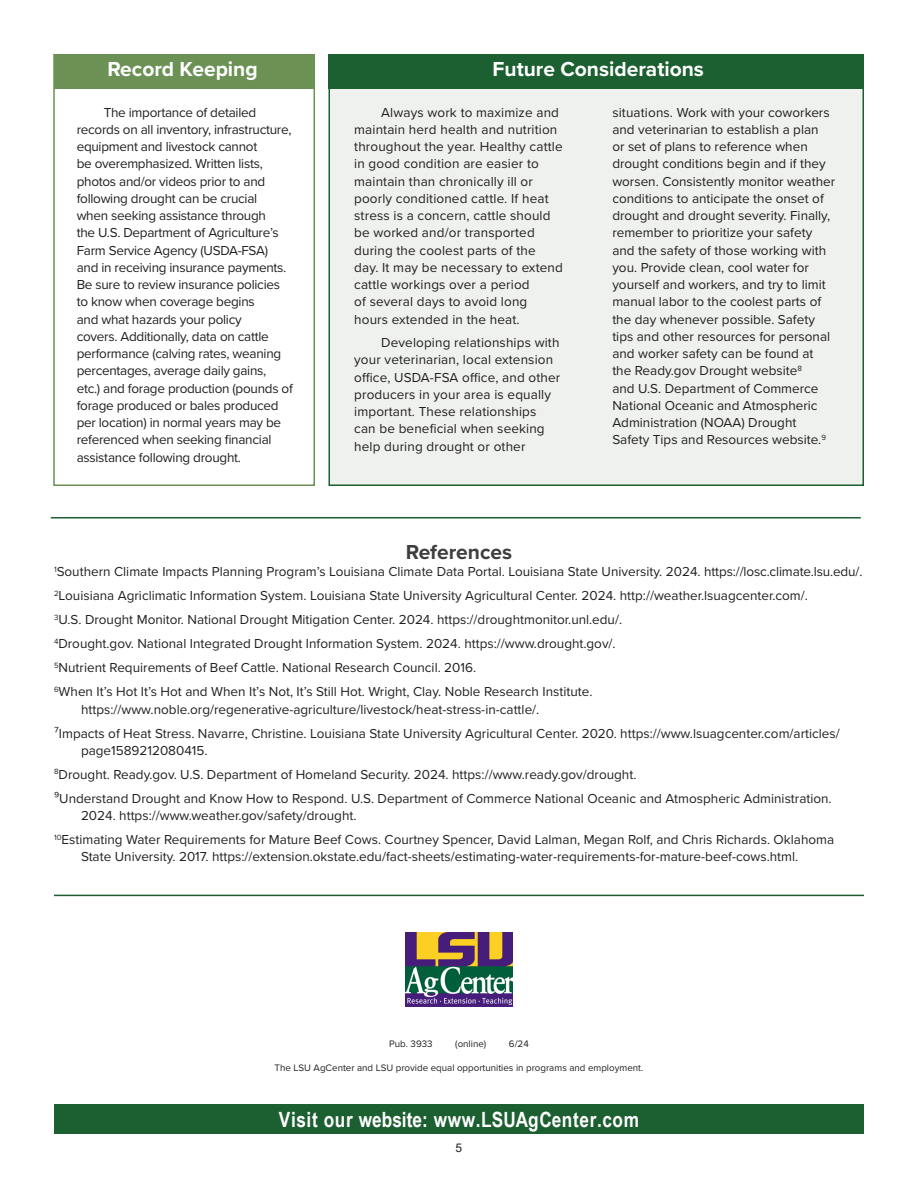
<style>
.page{position:relative;width:918px;height:1188px;background:#fff}
.page>*{position:absolute;margin:0;border:0;box-sizing:border-box;transform-origin:0 0}
.t1{font:700 21px "Arial Narrow";letter-spacing:.03em;color:#fff}
.H3{font:700 21px "Proxima Nova";color:#fff}
.H3-2{font:700 21px "Proxima Nova";color:#3e3e3f}
.t2{font:13.5px/17.2px "Proxima Nova";color:#231f20}
.t3{font:13.5px/17.2px "Proxima Nova";letter-spacing:-.02em;color:#231f20}
.t4{font:12px "Arial";color:#231f20}
.t5{font:9.75px "Proxima Nova";color:#231f20}
</style>
<div class="page">
<div style="left:54px;top:1104px;width:810px;height:30px;background:#1c5f30"></div>
<div style="left:53px;top:54px;width:262px;height:432px;background:#fff;border:2px solid #6b9254"></div>
<div style="left:328px;top:54px;width:536px;height:432px;background:#eef1ed;border:2px solid #1c5f30"></div>
<div style="left:54px;top:54px;width:261px;height:35px;background:#6b9254"></div>
<div style="left:329px;top:54px;width:535px;height:35px;background:#1c5f30"></div>
<hr style="left:54px;top:895px;width:810px;height:1px;background:#1c5f30">
<hr style="left:51px;top:517px;width:810px;height:2px;background:#1c5f30">
<img style="left:405px;top:933px;width:108px;height:73px">
<h2 class="H3" style="left:107px;top:54px;width:152px">Record Keeping</h2>
<p class="t3" style="left:77px;top:103px;width:218px;text-indent:27px">The importance of detailed records on all inventory, infrastructure, equipment and livestock cannot<br>be overemphasized. Written lists, photos and/or videos prior to and following drought can be crucial<br>when seeking assistance through<br>the U.S. Department of Agriculture’s Farm Service Agency (USDA-FSA) and in receiving insurance payments.<br>Be sure to review insurance policies to know when coverage begins<br>and what hazards your policy<br>covers. Additionally, data on cattle performance (calving rates, weaning percentages, average daily gains, etc.) and forage production (pounds of forage produced or bales produced per location) in normal years may be referenced when seeking financial assistance following drought.</p>
<h2 class="H3" style="left:493px;top:53px;width:213px">Future Considerations</h2>
<p class="t2" style="left:354px;top:103px;width:210px;text-indent:27px">Always work to maximize and maintain herd health and nutrition throughout the year. Healthy cattle in good condition are easier to maintain than chronically ill or poorly conditioned cattle. If heat stress is a concern, cattle should be worked and/or transported during the coolest parts of the day. It may be necessary to extend cattle workings over a period<br>of several days to avoid long hours extended in the heat.</p>
<p class="t2" style="left:354px;top:334px;width:208px;text-indent:27px">Developing relationships with your veterinarian, local extension office, USDA-FSA office, and other producers in your area is equally important. These relationships can be beneficial when seeking help during drought or other</p>
<p class="t2" style="left:612px;top:103px;width:224px">situations. Work with your coworkers and veterinarian to establish a plan<br>or set of plans to reference when drought conditions begin and if they worsen. Consistently monitor weather conditions to anticipate the onset of drought and drought severity. Finally, remember to prioritize your safety and the safety of those working with you. Provide clean, cool water for yourself and workers, and try to limit manual labor to the coolest parts of the day whenever possible. Safety tips and other resources for personal and worker safety can be found at the Ready.gov Drought website<sup>8<br></sup>and U.S. Department of Commerce National Oceanic and Atmospheric Administration (NOAA) Drought Safety Tips and Resources website.<sup>9</sup></p>
<h2 class="H3-2" style="left:406px;top:536px;width:108px">References</h2>
<p class="t2" style="left:54px;top:563px;width:810px"><sup>1</sup>Southern Climate Impacts Planning Program’s Louisiana Climate Data Portal. Louisiana State University. 2024. https://losc.climate.lsu.edu/.</p>
<p class="t2" style="left:54px;top:587px;width:755px"><sup>2</sup>Louisiana Agriclimatic Information System. Louisiana State University Agricultural Center. 2024. http://weather.lsuagcenter.com/.</p>
<p class="t2" style="left:54px;top:611px;width:570px"><sup>3</sup>U.S. Drought Monitor. National Drought Mitigation Center. 2024. https://droughtmonitor.unl.edu/.</p>
<p class="t2" style="left:54px;top:635px;width:563px"><sup>4</sup>Drought.gov. National Integrated Drought Information System. 2024. https://www.drought.gov/.</p>
<p class="t2" style="left:54px;top:659px;width:424px"><sup>5</sup>Nutrient Requirements of Beef Cattle. National Research Council. 2016.</p>
<p class="t2" style="left:81px;top:683px;width:513px;text-indent:-27px"><sup>6</sup>When It’s Hot It’s Hot and When It’s Not, It’s Still Hot. Wright, Clay. Noble Research Institute. https://www.noble.org/regenerative-agriculture/livestock/heat-stress-in-cattle/.</p>
<p class="t2" style="left:81px;top:724px;width:760px;text-indent:-27px">⁷Impacts of Heat Stress. Navarre, Christine. Louisiana State University Agricultural Center. 2020. https://www.lsuagcenter.com/articles/ page1589212080415.</p>
<p class="t2" style="left:54px;top:765px;width:584px"><sup>8</sup>Drought. Ready.gov. U.S. Department of Homeland Security. 2024. https://www.ready.gov/drought.</p>
<p class="t2" style="left:81px;top:789px;width:752px;text-indent:-27px">⁹Understand Drought and Know How to Respond. U.S. Department of Commerce National Oceanic and Atmospheric Administration.<br>2024. https://www.weather.gov/safety/drought.</p>
<p class="t2" style="left:81px;top:830px;width:755px;text-indent:-27px"><sup>10</sup>Estimating Water Requirements for Mature Beef Cows. Courtney Spencer, David Lalman, Megan Rolf, and Chris Richards. Oklahoma<br>State University. 2017. https://extension.okstate.edu/fact-sheets/estimating-water-requirements-for-mature-beef-cows.html.</p>
<p class="t5" style="left:389px;top:1037px;width:45px">Pub. 3933</p>
<p class="t5" style="left:455px;top:1037px;width:33px">(online)</p>
<p class="t5" style="left:509px;top:1037px;width:21px">6/24</p>
<p class="t5" style="left:275px;top:1061px;width:370px">The LSU AgCenter and LSU provide equal opportunities in programs and employment.</p>
<h1 class="t1" style="left:279px;top:1103px;width:362px">Visit our website: www.LSUAgCenter.com</h1>
<p class="t4" style="left:456px;top:1139px;width:8px">5</p>
</div>
